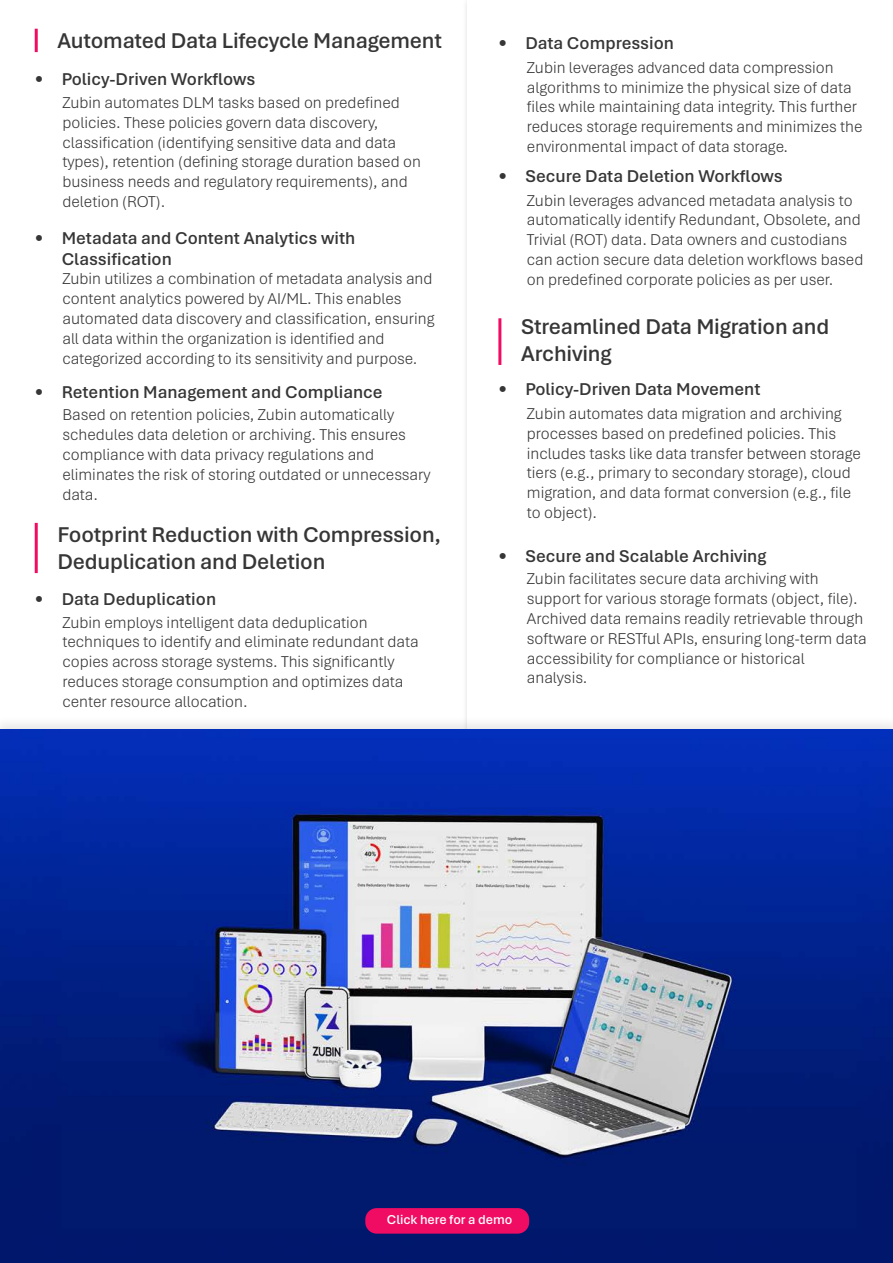
<style>
.page{position:relative;width:893px;height:1263px;background:#fff}
.page>*{position:absolute;margin:0;border:0;box-sizing:border-box;transform-origin:0 0}
.t1{font:600 22.5px/27px "Aptos";letter-spacing:-.01em;color:#363636}
.t2{font:600 18px/21.6px "Aptos";color:#363636}
.t3{font:300 16.5px/19.8px "Aptos";color:#363636}
.t4{font:600 13.5px "Aptos";letter-spacing:-.005em;color:#fff}
</style>
<div class="page">
<hr style="left:35px;top:29px;width:3px;height:23px;background:#f10c63">
<hr style="left:35px;top:523px;width:3px;height:50px;background:#f10c63">
<hr style="left:498px;top:318px;width:3px;height:47px;background:#f10c63">
<img style="left:0;top:729px;width:893px;height:534px">
<div style="left:365px;top:1208px;width:164px;height:25px;background:#f10c63;border-radius:12px"></div>
<h1 class="t1" style="left:57px;top:26px;width:386px">Automated Data Lifecycle Management</h1>
<p class="t2" style="left:35px;top:68px;width:222px">• Policy-Driven Workflows</p>
<p class="t3" style="left:62px;top:92px;width:360px">Zubin automates DLM tasks based on predefined policies. These policies govern data discovery, classification (identifying sensitive data and data types), retention (defining storage duration based on business needs and regulatory requirements), and deletion (ROT).</p>
<p class="t2" style="left:62px;top:226px;width:295px;text-indent:-27px">• Metadata and Content Analytics with<br>Classification</p>
<p class="t3" style="left:62px;top:268px;width:374px">Zubin utilizes a combination of metadata analysis and content analytics powered by AI/ML. This enables automated data discovery and classification, ensuring all data within the organization is identified and categorized according to its sensitivity and purpose.</p>
<p class="t2" style="left:35px;top:380px;width:349px">• Retention Management and Compliance</p>
<p class="t3" style="left:62px;top:404px;width:370px">Based on retention policies, Zubin automatically schedules data deletion or archiving. This ensures compliance with data privacy regulations and eliminates the risk of storing outdated or unnecessary data.</p>
<h1 class="t1" style="left:57px;top:520px;width:385px">Footprint Reduction with Compression,<br>Deduplication and Deletion</h1>
<p class="t2" style="left:35px;top:588px;width:183px">• Data Deduplication</p>
<p class="t3" style="left:62px;top:612px;width:358px">Zubin employs intelligent data deduplication techniques to identify and eliminate redundant data copies across storage systems. This significantly reduces storage consumption and optimizes data center resource allocation.</p>
<p class="t2" style="left:498px;top:32px;width:177px">• Data Compression</p>
<p class="t3" style="left:527px;top:57px;width:337px">Zubin leverages advanced data compression algorithms to minimize the physical size of data files while maintaining data integrity. This further reduces storage requirements and minimizes the environmental impact of data storage.</p>
<p class="t2" style="left:498px;top:164px;width:286px">• Secure Data Deletion Workflows</p>
<p class="t3" style="left:527px;top:190px;width:338px">Zubin leverages advanced metadata analysis to automatically identify Redundant, Obsolete, and Trivial (ROT) data. Data owners and custodians can action secure data deletion workflows based on predefined corporate policies as per user.</p>
<h1 class="t1" style="left:521px;top:312px;width:310px">Streamlined Data Migration and<br>Archiving</h1>
<p class="t2" style="left:498px;top:378px;width:264px">• Policy-Driven Data Movement</p>
<p class="t3" style="left:527px;top:403px;width:336px">Zubin automates data migration and archiving processes based on predefined policies. This includes tasks like data transfer between storage tiers (e.g., primary to secondary storage), cloud migration, and data format conversion (e.g., file to object).</p>
<p class="t2" style="left:498px;top:545px;width:269px">• Secure and Scalable Archiving</p>
<p class="t3" style="left:527px;top:568px;width:341px">Zubin facilitates secure data archiving with support for various storage formats (object, file).<br>Archived data remains readily retrievable through software or RESTful APIs, ensuring long-term data accessibility for compliance or historical analysis.</p>
<p class="t4" style="left:387px;top:1210px;width:127px">Click here for a demo</p>
</div>
